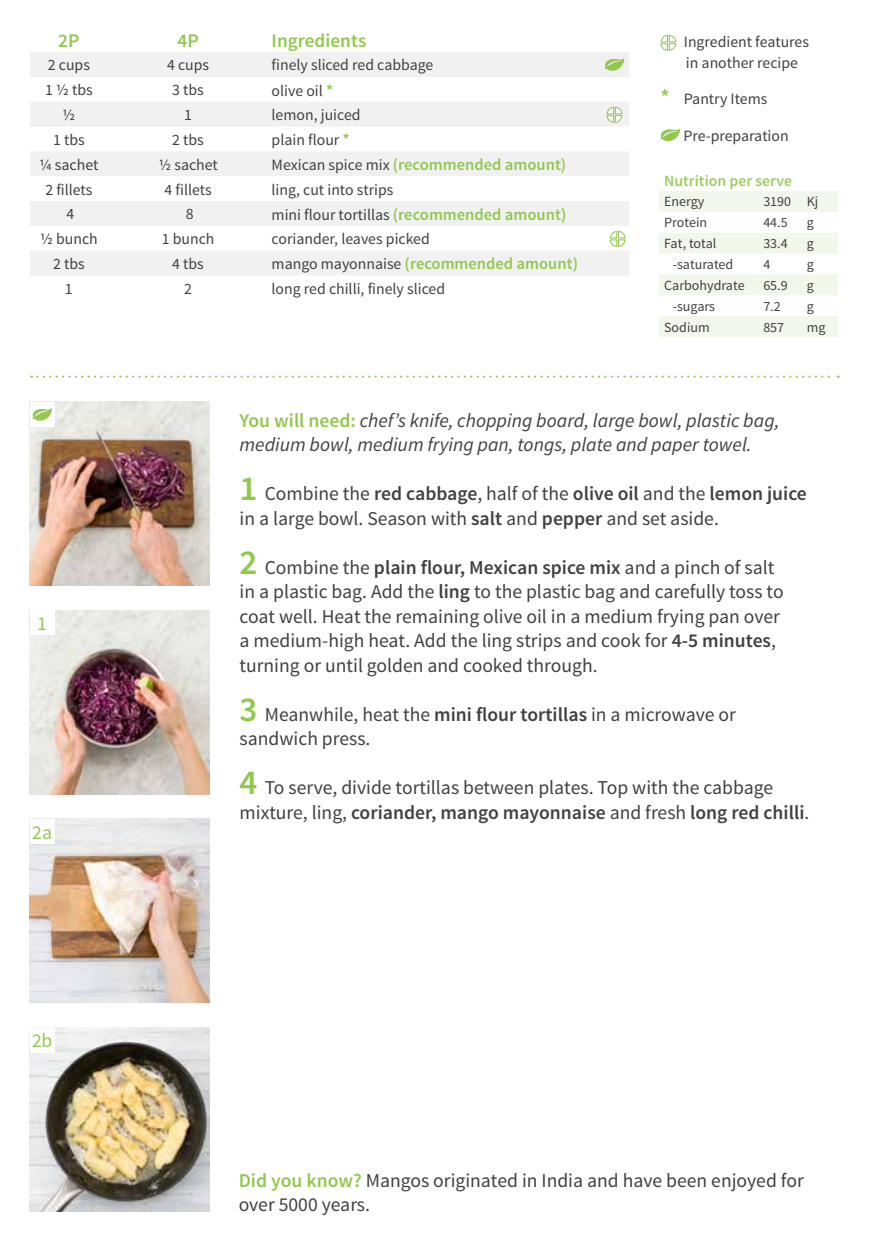
<style>
.page{position:relative;width:869px;height:1241px;background:#fff}
.page>*{position:absolute;margin:0;border:0;box-sizing:border-box;transform-origin:0 0}
.t1{font:19.6px/24.5px "Source Sans Pro";color:#414042}
.t2{font:italic 19.6px/24.5px "Source Sans Pro";color:#414042}
.t3{font:19.6px "Source Sans Pro";color:#91c84e}
.t4{font:600 19.25px "Source Sans Pro";color:#91c84e}
.t5{font:600 16.45px "Source Sans Pro";color:#91c84e}
.t6{font:15.75px/21px "Source Sans Pro";color:#414042}
.t7{font:600 15.75px "Source Sans Pro";color:#9ccd5f}
.t8{font:14px "Source Sans Pro";color:#414042}
.s1{font-weight:600;font-size:16.45px;color:#91c84e}
.s2{font-weight:400;font-size:15.75px;color:#414042}
.s3{font-weight:600;font-size:21px;color:#91c84e}
.s4{font-weight:600;font-style:normal;color:#91c84e}
.s5{font-weight:600;font-size:35px;color:#91c84e}
.s6{font-weight:600}
.s7{font-weight:600;color:#91c84e}
</style>
<div class="page">
<svg style="left:660px;top:34px;width:16px;height:17px"></svg>
<svg style="left:31px;top:375px;width:807px;height:2px"></svg>
<svg style="left:660px;top:128px;width:20px;height:13px"></svg>
<img style="left:30px;top:610px;width:180px;height:184px">
<img style="left:30px;top:1027px;width:180px;height:184px">
<img style="left:30px;top:402px;width:180px;height:183px">
<img style="left:30px;top:818px;width:180px;height:184px">
<div style="left:30px;top:1027px;width:25px;height:25px;background:#fff"></div>
<div style="left:30px;top:402px;width:25px;height:24px;background:#fff"></div>
<div style="left:30px;top:818px;width:25px;height:25px;background:#fff"></div>
<div style="left:30px;top:610px;width:25px;height:25px;background:#fff"></div>
<svg style="left:30px;top:52px;width:599px;height:223px;fill:#f1f1f2"></svg>
<svg style="left:659px;top:191px;width:179px;height:146px"></svg>
<svg style="left:32px;top:408px;width:20px;height:13px"></svg>
<svg style="left:604px;top:58px;width:20px;height:13px"></svg>
<svg style="left:609px;top:230px;width:17px;height:17px"></svg>
<svg style="left:605px;top:106px;width:17px;height:17px"></svg>
<p class="t4" style="left:58px;top:28px;width:23px">2P</p>
<p class="t4" style="left:177px;top:28px;width:23px">4P</p>
<p class="t4" style="left:271px;top:28px;width:96px">Ingredients</p>
<p class="t6" style="left:48px;top:55px;width:44px">2 cups</p>
<p class="t6" style="left:167px;top:55px;width:44px">4 cups</p>
<p class="t6" style="left:271px;top:55px;width:163px">finely sliced red cabbage</p>
<p class="t6" style="left:45px;top:80px;width:49px">1 ½ tbs</p>
<p class="t6" style="left:172px;top:80px;width:33px">3 tbs</p>
<p class="t6" style="left:271px;top:80px;width:63px">olive oil <span class="s1">*</span></p>
<p class="t6" style="left:62px;top:105px;width:14px">½</p>
<p class="t6" style="left:184px;top:105px;width:9px">1</p>
<p class="t6" style="left:271px;top:105px;width:90px">lemon, juiced</p>
<p class="t6" style="left:53px;top:129px;width:33px">1 tbs</p>
<p class="t6" style="left:172px;top:129px;width:33px">2 tbs</p>
<p class="t6" style="left:271px;top:130px;width:80px">plain flour <span class="s1">*</span></p>
<p class="t6" style="left:39px;top:154px;width:60px">¼ sachet</p>
<p class="t6" style="left:158px;top:154px;width:61px">1/2 sachet</p>
<p class="t5" style="left:271px;top:154px;width:296px"><span class="s2">Mexican spice mix</span> (recommended amount)</p>
<p class="t6" style="left:45px;top:179px;width:49px">2 fillets</p>
<p class="t6" style="left:164px;top:179px;width:49px">4 fillets</p>
<p class="t6" style="left:271px;top:179px;width:123px">ling, cut into strips</p>
<p class="t6" style="left:66px;top:204px;width:9px">4</p>
<p class="t6" style="left:186px;top:204px;width:9px">8</p>
<p class="t5" style="left:271px;top:204px;width:296px"><span class="s2">mini flour tortillas</span> (recommended amount)</p>
<p class="t6" style="left:40px;top:229px;width:59px">1/2 bunch</p>
<p class="t6" style="left:162px;top:229px;width:54px">1 bunch</p>
<p class="t6" style="left:271px;top:229px;width:160px">coriander, leaves picked</p>
<p class="t6" style="left:53px;top:253px;width:33px">2 tbs</p>
<p class="t6" style="left:172px;top:253px;width:33px">4 tbs</p>
<p class="t5" style="left:271px;top:253px;width:308px"><span class="s2">mango mayonnaise</span> (recommended amount)</p>
<p class="t6" style="left:65px;top:278px;width:9px">1</p>
<p class="t6" style="left:184px;top:278px;width:9px">2</p>
<p class="t6" style="left:271px;top:278px;width:175px">long red chilli, finely sliced</p>
<p class="t6" style="left:683px;top:31px;width:126px">Ingredient features in another recipe</p>
<p class="t6" style="left:660px;top:89px;width:108px"><span class="s3">*</span> Pantry Items</p>
<p class="t6" style="left:683px;top:126px;width:107px">Pre-preparation</p>
<p class="t7" style="left:663px;top:171px;width:129px">Nutrition per serve</p>
<p class="t8" style="left:663px;top:193px;width:42px">Energy</p>
<p class="t8" style="left:763px;top:193px;width:57px">3190 Kj</p>
<p class="t8" style="left:663px;top:214px;width:45px">Protein</p>
<p class="t8" style="left:763px;top:214px;width:26px">44.5</p>
<p class="t8" style="left:806px;top:214px;width:9px">g</p>
<p class="t8" style="left:663px;top:235px;width:54px">Fat, total</p>
<p class="t8" style="left:763px;top:235px;width:26px">33.4</p>
<p class="t8" style="left:806px;top:235px;width:9px">g</p>
<p class="t8" style="left:672px;top:256px;width:62px">-saturated</p>
<p class="t8" style="left:763px;top:256px;width:8px">4</p>
<p class="t8" style="left:806px;top:256px;width:9px">g</p>
<p class="t8" style="left:663px;top:276px;width:82px">Carbohydrate</p>
<p class="t8" style="left:763px;top:276px;width:26px">65.9</p>
<p class="t8" style="left:806px;top:276px;width:9px">g</p>
<p class="t8" style="left:672px;top:297px;width:44px">-sugars</p>
<p class="t8" style="left:763px;top:297px;width:19px">7.2</p>
<p class="t8" style="left:806px;top:297px;width:9px">g</p>
<p class="t8" style="left:663px;top:318px;width:47px">Sodium</p>
<p class="t8" style="left:763px;top:318px;width:22px">857</p>
<p class="t8" style="left:806px;top:318px;width:20px">mg</p>
<p class="t3" style="left:37px;top:611px;width:11px">1</p>
<p class="t3" style="left:32px;top:819px;width:21px">2a</p>
<p class="t3" style="left:32px;top:1028px;width:22px">2b</p>
<p class="t2" style="left:239px;top:408px;width:541px"><span class="s4">You will need:</span> chef’s knife, chopping board, large bowl, plastic bag, medium bowl, medium frying pan, tongs, plate and paper towel.</p>
<p class="t1" style="left:239px;top:481px;width:568px"><span class="s5">1</span> Combine the <span class="s6">red cabbage</span>, half of the <span class="s6">olive oil</span> and the <span class="s6">lemon juice </span>in a large bowl. Season with <span class="s6">salt</span> and <span class="s6">pepper</span> and set aside.</p>
<p class="t1" style="left:239px;top:555px;width:545px"><span class="s5">2</span> Combine the <span class="s6">plain flour, Mexican spice mix</span> and a pinch of salt in a plastic bag. Add the <span class="s6">ling</span> to the plastic bag and carefully toss to coat well. Heat the remaining olive oil in a medium frying pan over a medium-high heat. Add the ling strips and cook for <span class="s6">4-5 minutes</span>, turning or until golden and cooked through.</p>
<p class="t1" style="left:239px;top:702px;width:497px"><span class="s5">3</span> Meanwhile, heat the <span class="s6">mini flour tortillas</span> in a microwave or sandwich press.</p>
<p class="t1" style="left:239px;top:775px;width:571px"><span class="s5">4</span> To serve, divide tortillas between plates. Top with the cabbage mixture, ling, <span class="s6">coriander, mango mayonnaise</span> and fresh <span class="s6">long red chilli</span>.</p>
<p class="t1" style="left:238px;top:1167px;width:566px"><span class="s7">Did you know?</span> Mangos originated in India and have been enjoyed for over 5000 years.</p>
</div>
